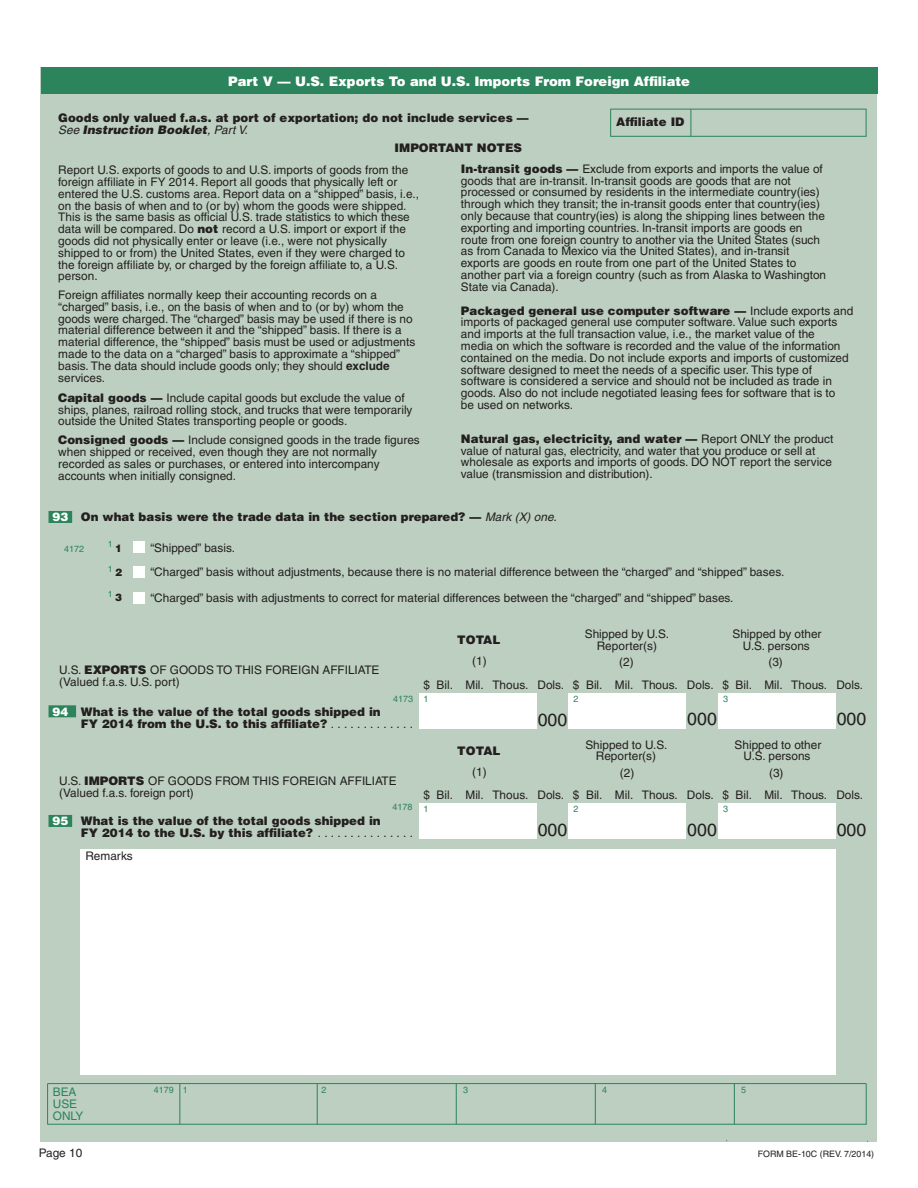
<style>
.page{position:relative;width:918px;height:1188px;background:#fff}
.page>*{position:absolute;margin:0;border:0;box-sizing:border-box;transform-origin:0 0}
.t1{font:17.7px "Helvetica";color:#231f20}
.t2{font:900 13.2px "Helvetica";color:#fff}
.t3{font:11.85px/11.9px "Helvetica";color:#231f20}
.t4{font:900 11.85px/11.9px "Helvetica";color:#231f20}
.t5{font:11.85px/11.9px "Helvetica";color:#2b845b}
.t6{font:9px "Helvetica";color:#2b845b}
.t7{font:8.85px "Helvetica";color:#231f20}
.t8{font:8.85px "Helvetica";color:#2b845b}
.s1{font-weight:400;font-style:italic}
.s2{font-style:italic}
.s3{font-weight:900}
.s4{color:#fff}
.s5{font-weight:700}
.s6{font-weight:900;font-size:10.35px;color:#231f20}
.s7{font-weight:400}
</style>
<div class="page">
<div style="left:40px;top:68px;width:837px;height:1074px;background:#bdcfc0"></div>
<div style="left:41px;top:68px;width:837px;height:26px;background:#2b845b"></div>
<div style="left:80px;top:849px;width:756px;height:226px;background:#fff"></div>
<hr style="left:179px;top:1084px;width:1px;height:40px;background:#2b845b">
<hr style="left:317px;top:1084px;width:1px;height:40px;background:#2b845b">
<hr style="left:456px;top:1084px;width:1px;height:40px;background:#2b845b">
<hr style="left:595px;top:1084px;width:1px;height:40px;background:#2b845b">
<hr style="left:734px;top:1084px;width:1px;height:40px;background:#2b845b">
<div style="left:133px;top:542px;width:11px;height:11px;background:#fff"></div>
<div style="left:133px;top:566px;width:11px;height:12px;background:#fff"></div>
<div style="left:133px;top:592px;width:11px;height:12px;background:#fff"></div>
<hr style="left:48px;top:1083px;width:818px;height:1px;background:#2b845b">
<hr style="left:48px;top:1124px;width:818px;height:1px;background:#2b845b">
<hr style="left:47px;top:1084px;width:1px;height:40px;background:#2b845b">
<hr style="left:866px;top:1084px;width:1px;height:41px;background:#2b845b">
<div style="left:419px;top:693px;width:118px;height:36px;background:#fff"></div>
<div style="left:569px;top:693px;width:117px;height:36px;background:#fff"></div>
<div style="left:718px;top:693px;width:117px;height:36px;background:#fff"></div>
<div style="left:419px;top:803px;width:118px;height:36px;background:#fff"></div>
<div style="left:569px;top:803px;width:117px;height:36px;background:#fff"></div>
<div style="left:718px;top:803px;width:117px;height:36px;background:#fff"></div>
<hr style="left:610px;top:136px;width:256px;height:1px;background:#2b845b">
<svg style="left:866px;top:109px;width:1px;height:27px"></svg>
<hr style="left:610px;top:109px;width:256px;height:1px;background:#2b845b">
<svg style="left:610px;top:109px;width:1px;height:27px"></svg>
<svg style="left:691px;top:109px;width:1px;height:27px"></svg>
<div style="left:49px;top:511px;width:23px;height:12px;background:#2b845b"></div>
<div style="left:49px;top:705px;width:27px;height:12px;background:#2b845b"></div>
<div style="left:49px;top:815px;width:23px;height:12px;background:#2b845b"></div>
<p class="t2" style="left:228px;top:73px;width:463px">Part V — U.S. Exports To and U.S. Imports From Foreign Affiliate</p>
<p class="t4" style="left:58px;top:112px;width:472px">Goods only valued f.a.s. at port of exportation; do not include services —<br><span class="s1">See</span> <span class="s2">Instruction Booklet</span><span class="s1">, Part V.</span></p>
<p class="t4" style="left:616px;top:116px;width:70px">Affiliate ID</p>
<p class="t4" style="left:395px;top:141px;width:129px">IMPORTANT NOTES</p>
<p class="t3" style="left:461px;top:163px;width:367px"><span class="s3">In-transit goods —</span> Exclude from exports and imports the value of goods that are in-transit. In-transit goods are goods that are not processed or consumed by residents in the intermediate country(ies) through which they transit; the in-transit goods enter that country(ies) only because that country(ies) is along the shipping lines between the exporting and importing countries. In-transit imports are goods en route from one foreign country to another via the United States (such as from Canada to Mexico via the United States), and in-transit exports are goods en route from one part of the United States to another part via a foreign country (such as from Alaska to Washington State via Canada).</p>
<p class="t3" style="left:461px;top:304px;width:394px"><span class="s3">Packaged general use computer software —</span> Include exports and imports of packaged general use computer software. Value such exports and imports at the full transaction value, i.e., the market value of the<br>media on which the software is recorded and the value of the information contained on the media. Do not include exports and imports of customized software designed to meet the needs of a specific user. This type of software is considered a service and should not be included as trade in goods. Also do not include negotiated leasing fees for software that is to<br>be used on networks.</p>
<p class="t3" style="left:461px;top:433px;width:374px"><span class="s3">Natural gas, electricity, and water —</span> Report ONLY the product value of natural gas, electricity, and water that you produce or sell at wholesale as exports and imports of goods. DO NOT report the service value (transmission and distribution).</p>
<p class="t4" style="left:52px;top:511px;width:506px"><span class="s4">93</span> On what basis were the trade data in the section prepared? — <span class="s1">Mark (X) one.</span></p>
<p class="t3" style="left:58px;top:164px;width:362px">Report U.S. exports of goods to and U.S. imports of goods from the foreign affiliate in FY 2014. Report all goods that physically left or entered the U.S. customs area. Report data on a “shipped” basis, i.e., on the basis of when and to (or by) whom the goods were shipped.<br>This is the same basis as official U.S. trade statistics to which these data will be compared. Do <span class="s3">not</span> record a U.S. import or export if the goods did not physically enter or leave (i.e., were not physically shipped to or from) the United States, even if they were charged to the foreign affiliate by, or charged by the foreign affiliate to, a U.S. person.</p>
<p class="t3" style="left:58px;top:289px;width:359px">Foreign affiliates normally keep their accounting records on a “charged” basis, i.e., on the basis of when and to (or by) whom the goods were charged. The “charged” basis may be used if there is no material difference between it and the “shipped” basis. If there is a material difference, the “shipped” basis must be used or adjustments made to the data on a “charged” basis to approximate a “shipped” basis. The data should include goods only; they should <span class="s5">exclude </span>services.</p>
<p class="t3" style="left:58px;top:392px;width:356px"><span class="s3">Capital goods —</span> Include capital goods but exclude the value of ships, planes, railroad rolling stock, and trucks that were temporarily outside the United States transporting people or goods.</p>
<p class="t3" style="left:58px;top:434px;width:363px"><span class="s3">Consigned goods —</span> Include consigned goods in the trade figures when shipped or received, even though they are not normally recorded as sales or purchases, or entered into intercompany accounts when initially consigned.</p>
<p class="t6" style="left:64px;top:543px;width:22px">4172</p>
<p class="t8" style="left:108px;top:539px;width:16px">1 <span class="s6">1</span></p>
<p class="t8" style="left:108px;top:564px;width:16px">1 <span class="s6">2</span></p>
<p class="t8" style="left:108px;top:588px;width:16px">1 <span class="s6">3</span></p>
<p class="t3" style="left:150px;top:536px;width:636px;line-height:24px">“Shipped” basis.<br>“Charged” basis without adjustments, because there is no material difference between the “charged” and “shipped” bases.</p>
<p class="t3" style="left:150px;top:592px;width:585px">“Charged” basis with adjustments to correct for material differences between the “charged” and “shipped” bases.</p>
<p class="t3" style="left:59px;top:664px;width:322px">U.S. <span class="s3">EXPORTS</span> OF GOODS TO THIS FOREIGN AFFILIATE (Valued f.a.s. U.S. port)</p>
<p class="t4" style="left:81px;top:705px;width:301px;text-indent:-28px"><span class="s4">94</span> What is the value of the total goods shipped in<br>FY 2014 from the U.S. to this affiliate? <span class="s7">.............</span></p>
<p class="t6" style="left:393px;top:693px;width:22px">4173</p>
<p class="t3" style="left:59px;top:775px;width:339px">U.S. <span class="s3">IMPORTS</span> OF GOODS FROM THIS FOREIGN AFFILIATE (Valued f.a.s. foreign port)</p>
<p class="t4" style="left:81px;top:815px;width:301px;text-indent:-28px"><span class="s4">95</span> What is the value of the total goods shipped in<br>FY 2014 to the U.S. by this affiliate? <span class="s7">...............</span></p>
<p class="t6" style="left:392px;top:802px;width:22px">4178</p>
<p class="t3" style="left:85px;top:850px;width:49px">Remarks</p>
<p class="t4" style="left:457px;top:634px;width:45px">TOTAL</p>
<p class="t3" style="left:472px;top:655px;width:16px">(1)</p>
<p class="t3" style="left:424px;top:679px;width:142px">$ Bil. Mil. Thous. Dols.</p>
<p class="t6" style="left:424px;top:694px;width:7px">1</p>
<p class="t3" style="left:585px;top:628px;width:86px;text-align:center">Shipped by U.S.<br>Reporter(s)</p>
<p class="t3" style="left:573px;top:651px;width:142px;line-height:22.8px;text-indent:46px">(2)<br>$ Bil. Mil. Thous. Dols.</p>
<p class="t6" style="left:573px;top:694px;width:7px">2</p>
<p class="t3" style="left:732px;top:628px;width:91px;text-align:center">Shipped by other<br>U.S. persons</p>
<p class="t3" style="left:722px;top:651px;width:142px;line-height:22.8px;text-indent:46px">(3)<br>$ Bil. Mil. Thous. Dols.</p>
<p class="t6" style="left:723px;top:694px;width:7px">3</p>
<h1 class="t1" style="left:538px;top:709px;width:31px">000</h1>
<h1 class="t1" style="left:687px;top:709px;width:31px">000</h1>
<h1 class="t1" style="left:837px;top:709px;width:31px">000</h1>
<p class="t4" style="left:457px;top:744px;width:45px">TOTAL</p>
<p class="t3" style="left:472px;top:766px;width:16px">(1)</p>
<p class="t3" style="left:424px;top:789px;width:142px">$ Bil. Mil. Thous. Dols.</p>
<p class="t6" style="left:424px;top:804px;width:7px">1</p>
<p class="t3" style="left:585px;top:738px;width:84px;text-align:center">Shipped to U.S.<br>Reporter(s)</p>
<p class="t3" style="left:573px;top:761px;width:142px;line-height:22.2px;text-indent:47px">(2)<br>$ Bil. Mil. Thous. Dols.</p>
<p class="t6" style="left:573px;top:804px;width:7px">2</p>
<p class="t3" style="left:735px;top:738px;width:88px;text-align:center">Shipped to other<br>U.S. persons</p>
<p class="t3" style="left:722px;top:761px;width:142px;line-height:22.2px;text-indent:47px">(3)<br>$ Bil. Mil. Thous. Dols.</p>
<p class="t6" style="left:723px;top:804px;width:7px">3</p>
<h1 class="t1" style="left:538px;top:820px;width:31px">000</h1>
<h1 class="t1" style="left:687px;top:820px;width:31px">000</h1>
<h1 class="t1" style="left:837px;top:819px;width:31px">000</h1>
<p class="t5" style="left:53px;top:1086px;width:32px">BEA<br>USE<br>ONLY</p>
<p class="t6" style="left:154px;top:1084px;width:36px">4179 1</p>
<p class="t6" style="left:322px;top:1084px;width:7px">2</p>
<p class="t6" style="left:463px;top:1084px;width:7px">3</p>
<p class="t6" style="left:602px;top:1084px;width:7px">4</p>
<p class="t6" style="left:741px;top:1084px;width:7px">5</p>
<p class="t3" style="left:39px;top:1147px;width:45px">Page 10</p>
<p class="t7" style="left:758px;top:1149px;width:118px">FORM BE-10C (REV. 7/2014)</p>
</div>
